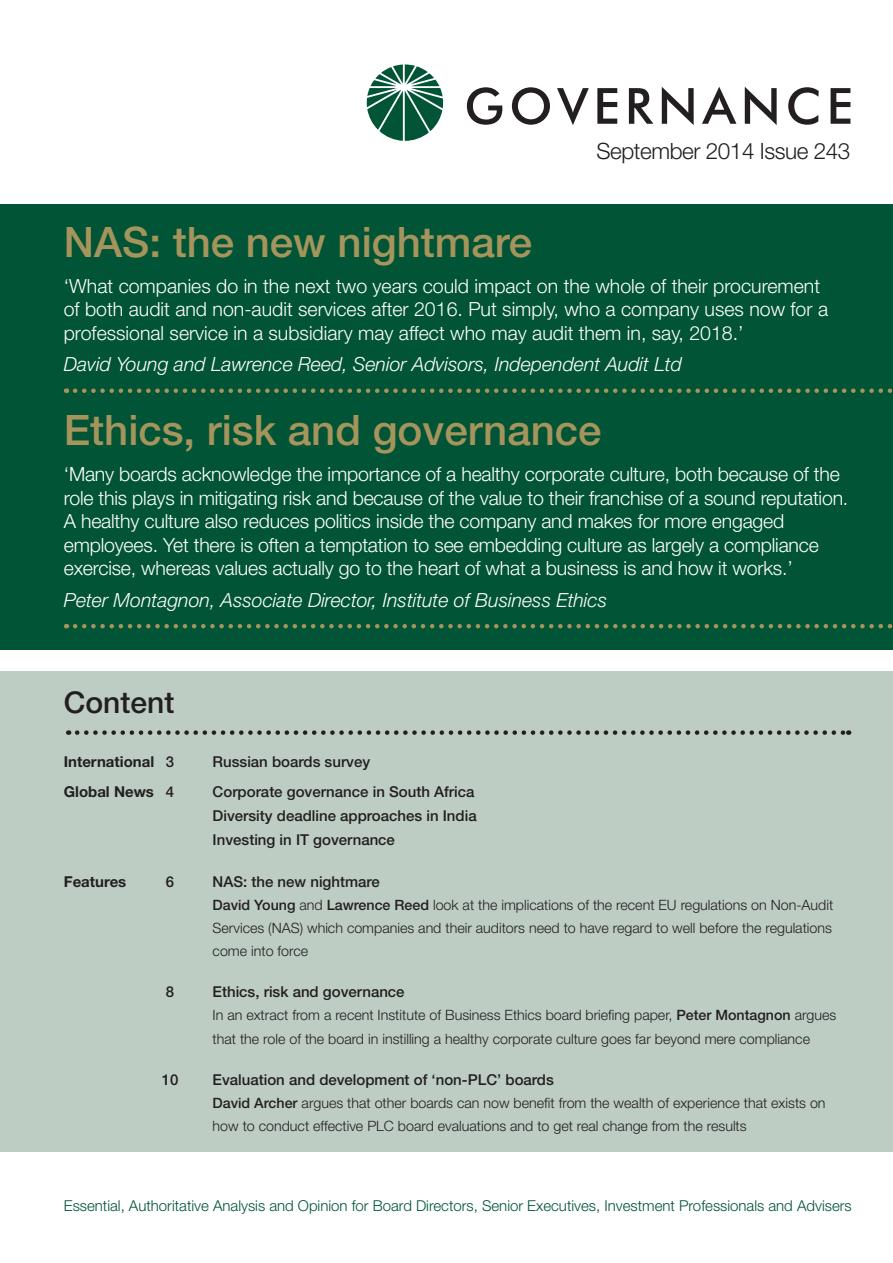
<style>
.page{position:relative;width:893px;height:1263px;background:#fff}
.page>*{position:absolute;margin:0;border:0;box-sizing:border-box;transform-origin:0 0}
.t1{font:500 42px "Helvetica Neue";color:#a5945b}
.t2{font:500 30px "Helvetica Neue";color:#231f20}
.t3{font:300 22.5px "Helvetica Neue";letter-spacing:-.02em;color:#231f20}
.t4{font:300 19.5px/23.4px "Helvetica Neue";letter-spacing:-.01em;color:#fff}
.t5{font:italic 300 19.5px "Helvetica Neue";color:#fff}
.t6{font:500 15px/24.2px "Helvetica Neue";color:#231f20}
.t7{font:300 15px "Helvetica Neue";color:#015436}
.t8{font:700 15px "Helvetica Neue";color:#231f20}
.t9{font:300 14.25px/23.2px "Helvetica Neue";color:#231f20}
.s1{font-weight:500}
</style>
<div class="page">
<div style="left:0;top:205px;width:893px;height:445px;background:#015436"></div>
<svg style="left:75px;top:388px;width:818px;height:5px"></svg>
<svg style="left:75px;top:624px;width:818px;height:4px"></svg>
<div style="left:0;top:671px;width:893px;height:481px;background:#bdcdc4"></div>
<svg style="left:367px;top:64px;width:76px;height:77px"></svg>
<svg style="left:467px;top:87px;width:35px;height:38px"></svg>
<svg style="left:512px;top:87px;width:38px;height:38px"></svg>
<svg style="left:557px;top:88px;width:32px;height:37px"></svg>
<svg style="left:597px;top:88px;width:20px;height:36px"></svg>
<svg style="left:629px;top:88px;width:24px;height:36px"></svg>
<svg style="left:662px;top:87px;width:32px;height:38px"></svg>
<svg style="left:702px;top:87px;width:34px;height:37px"></svg>
<svg style="left:745px;top:87px;width:32px;height:38px"></svg>
<svg style="left:788px;top:87px;width:31px;height:38px"></svg>
<svg style="left:831px;top:88px;width:19px;height:36px"></svg>
<svg style="left:77px;top:730px;width:772px;height:5px"></svg>
<p class="t3" style="left:596px;top:137px;width:255px">September 2014 Issue 243</p>
<h1 class="t1" style="left:64px;top:217px;width:470px">NAS: the new nightmare</h1>
<p class="t4" style="left:64px;top:274px;width:766px">‘What companies do in the next two years could impact on the whole of their procurement of both audit and non-audit services after 2016. Put simply, who a company uses now for a professional service in a subsidiary may affect who may audit them in, say, 2018.’</p>
<p class="t5" style="left:64px;top:353px;width:620px">David Young and Lawrence Reed, Senior Advisors, Independent Audit Ltd</p>
<h1 class="t1" style="left:64px;top:405px;width:539px">Ethics, risk and governance</h1>
<p class="t4" style="left:64px;top:462px;width:786px">‘Many boards acknowledge the importance of a healthy corporate culture, both because of the role this plays in mitigating risk and because of the value to their franchise of a sound reputation.<br>A healthy culture also reduces politics inside the company and makes for more engaged employees. Yet there is often a temptation to see embedding culture as largely a compliance exercise, whereas values actually go to the heart of what a business is and how it works.’</p>
<p class="t5" style="left:64px;top:588px;width:545px">Peter Montagnon, Associate Director, Institute of Business Ethics</p>
<h2 class="t2" style="left:64px;top:685px;width:112px">Content</h2>
<p class="t8" style="left:64px;top:752px;width:112px">International <span class="s1">3</span></p>
<p class="t6" style="left:213px;top:750px;width:159px">Russian boards survey</p>
<p class="t8" style="left:64px;top:783px;width:112px">Global News <span class="s1">4</span></p>
<p class="t6" style="left:213px;top:780px;width:266px">Corporate governance in South Africa<br>Diversity deadline approaches in India<br>Investing in IT governance</p>
<p class="t8" style="left:64px;top:872px;width:64px">Features</p>
<p class="t6" style="left:166px;top:869px;width:10px">6</p>
<p class="t6" style="left:213px;top:869px;width:169px">NAS: the new nightmare</p>
<p class="t9" style="left:213px;top:893px;width:622px;text-align:justify"><span class="s1">David Young</span> and <span class="s1">Lawrence Reed</span> look at the implications of the recent EU regulations on Non-Audit Services (NAS) which companies and their auditors need to have regard to well before the regulations come into force</p>
<p class="t6" style="left:166px;top:980px;width:10px">8</p>
<p class="t6" style="left:213px;top:980px;width:194px">Ethics, risk and governance</p>
<p class="t9" style="left:213px;top:1003px;width:625px">In an extract from a recent Institute of Business Ethics board briefing paper, <span class="s1">Peter Montagnon</span> argues that the role of the board in instilling a healthy corporate culture goes far beyond mere compliance</p>
<p class="t6" style="left:162px;top:1067px;width:18px">10</p>
<p class="t6" style="left:213px;top:1067px;width:343px">Evaluation and development of ‘non-PLC’ boards</p>
<p class="t9" style="left:213px;top:1091px;width:614px"><span class="s1">David Archer</span> argues that other boards can now benefit from the wealth of experience that exists on how to conduct effective PLC board evaluations and to get real change from the results</p>
<p class="t7" style="left:64px;top:1196px;width:789px">Essential, Authoritative Analysis and Opinion for Board Directors, Senior Executives, Investment Professionals and Advisers</p>
</div>
